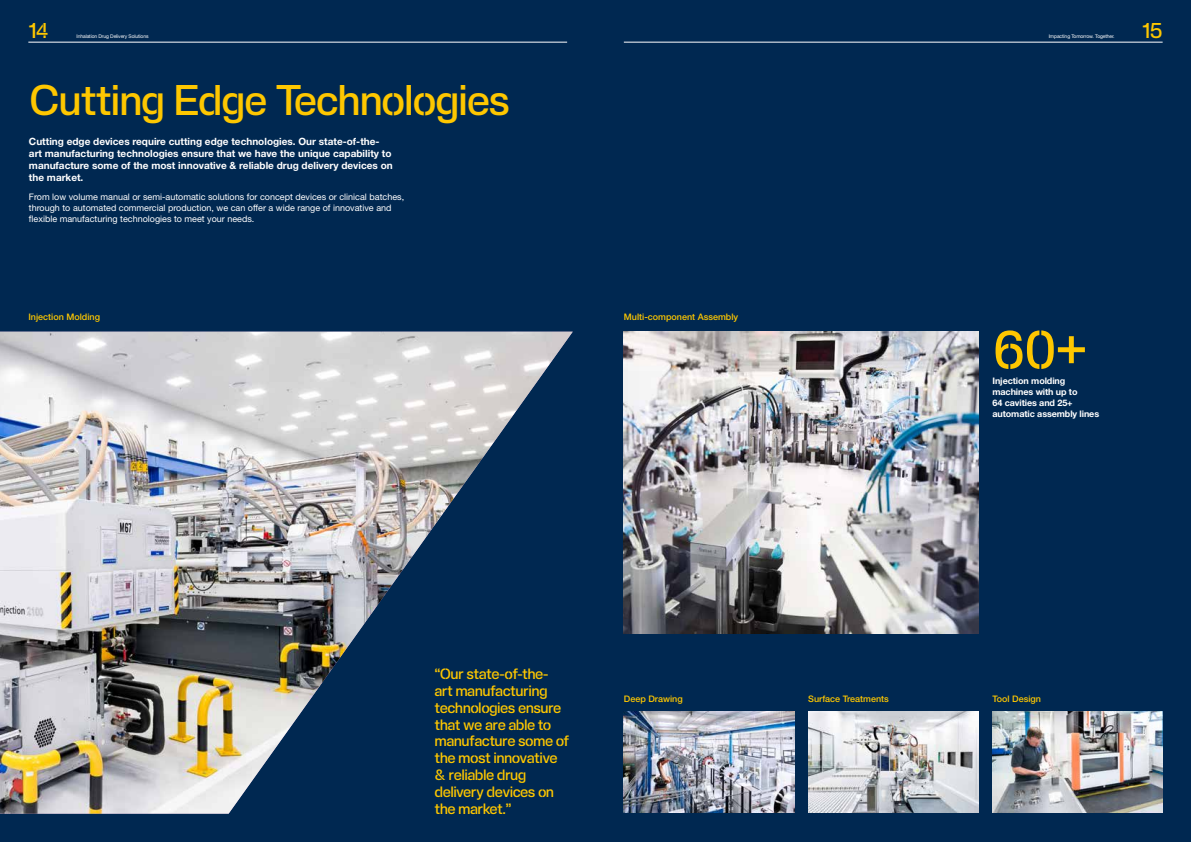
<style>
.page{position:relative;width:1191px;height:842px;background:#002851}
.page>*{position:absolute;margin:0;border:0;box-sizing:border-box;transform-origin:0 0}
.t1{font:500 50px "H&T Stencil";color:#fec700}
.t2{font:500 40px "H&T Stencil";letter-spacing:-.04em;color:#fec700}
.t3{font:500 20px "H&T Stencil";color:#fec700}
.t4{font:500 14px/16.8px "H&T Stencil";letter-spacing:-.04em;color:#fec700}
.t5{font:700 10px/12px "Helvetica Neue LT Pro";color:#fff}
.t6{font:9px/10.8px "Helvetica Neue LT Pro";color:#fff}
.t7{font:500 9px "Helvetica Neue LT Pro";color:#fec700}
.t8{font:700 9px/10.8px "Helvetica Neue LT Pro";letter-spacing:-.01em;color:#fff}
.t9{font:5px "Helvetica Neue LT Pro";letter-spacing:-.02em;color:#fff}
</style>
<div class="page">
<img style="left:0;top:332px;width:573px;height:482px">
<img style="left:624px;top:331px;width:354px;height:303px">
<img style="left:808px;top:711px;width:170px;height:102px">
<img style="left:624px;top:711px;width:170px;height:102px">
<img style="left:992px;top:711px;width:170px;height:102px">
<hr style="left:624px;top:42px;width:538px;height:1px;background:#fff">
<hr style="left:28px;top:42px;width:539px;height:1px;background:#fff">
<h3 class="t3" style="left:28px;top:13px;width:22px">14</h3>
<p class="t9" style="left:77px;top:33px;width:73px">Inhalation Drug Delivery Solutions</p>
<p class="t9" style="left:1048px;top:33px;width:67px">Impacting Tomorrow. Together.</p>
<h3 class="t3" style="left:1142px;top:13px;width:22px">15</h3>
<h2 class="t2" style="left:29px;top:66px;width:483px">Cutting Edge Technologies</h2>
<p class="t5" style="left:29px;top:135px;width:365px">Cutting edge devices require cutting edge technologies. Our state-of-the&shy;art manufacturing technologies ensure that we have the unique capability to manufacture some of the most innovative &amp; reliable drug delivery devices on the market.</p>
<p class="t6" style="left:29px;top:191px;width:377px">From low volume manual or semi-automatic solutions for concept devices or clinical batches, through to automated commercial production, we can offer a wide range of innovative and flexible manufacturing technologies to meet your needs.</p>
<p class="t7" style="left:28px;top:312px;width:73px">Injection Molding</p>
<p class="t7" style="left:624px;top:312px;width:116px">Multi-component Assembly</p>
<h1 class="t1" style="left:992px;top:306px;width:97px">60+</h1>
<p class="t8" style="left:992px;top:376px;width:108px">Injection molding machines with up to<br>64 cavities and 25+ automatic assembly lines</p>
<h3 class="t4" style="left:434px;top:664px;width:136px">“Our state-of-the&shy;art manufacturing technologies ensure that we are able to manufacture some of the most innovative &amp; reliable drug delivery devices on the market.”</h3>
<p class="t7" style="left:624px;top:693px;width:60px">Deep Drawing</p>
<p class="t7" style="left:808px;top:693px;width:82px">Surface Treatments</p>
<p class="t7" style="left:992px;top:693px;width:50px">Tool Design</p>
</div>
